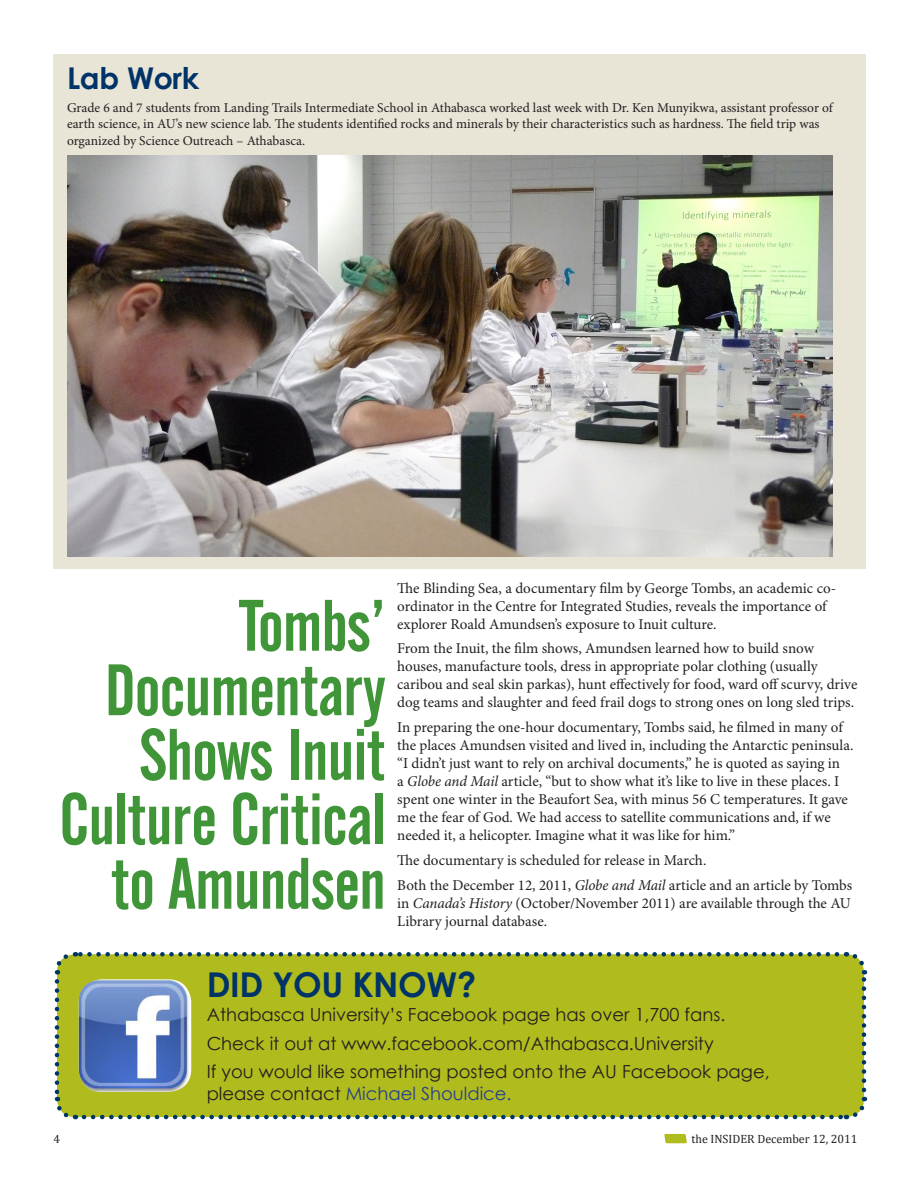
<style>
.page{position:relative;width:918px;height:1188px;background:#fff}
.page>*{position:absolute;margin:0;border:0;box-sizing:border-box;transform-origin:0 0}
.t1{font:72px/64.5px "Alternate Gothic No 2 BT";letter-spacing:-.01em;color:#3f9537;text-align:right}
.t2{font:700 34.2px "Century Gothic";letter-spacing:-.01em;color:#003367}
.t3{font:700 30px "Century Gothic";letter-spacing:-.01em;color:#003367}
.t4{font:18px/21.6px "Century Gothic";color:#231f20}
.t5{font:15px/18px "Minion Pro";letter-spacing:-.005em;color:#231f20}
.t6{font:13.5px/16.2px "Minion Pro";color:#231f20}
.t7{font:12px "Cambria";color:#231f20}
.s1{font-style:italic}
.s2{color:#253f8e}
</style>
<div class="page">
<svg style="left:664px;top:1134px;width:23px;height:9px"></svg>
<div style="left:53px;top:54px;width:813px;height:514px;background:#e8e4d6"></div>
<img style="left:67px;top:155px;width:766px;height:402px">
<div style="left:57px;top:954px;width:807px;height:163px;background:#b0bb1d;border-radius:18px"></div>
<svg style="left:54px;top:981px;width:22px;height:139px"></svg>
<svg style="left:84px;top:1097px;width:784px;height:23px"></svg>
<svg style="left:845px;top:952px;width:23px;height:138px"></svg>
<svg style="left:54px;top:952px;width:783px;height:23px"></svg>
<img style="left:79px;top:979px;width:112px;height:113px">
<p class="t3" style="left:67px;top:60px;width:134px">Lab Work</p>
<p class="t6" style="left:67px;top:100px;width:767px">Grade 6 and 7 students from Landing Trails Intermediate School in Athabasca worked last week with Dr. Ken Munyikwa, assistant professor of earth science, in AU’s new science lab. The students identified rocks and minerals by their characteristics such as hardness. The field trip was organized by Science Outreach – Athabasca.</p>
<p class="t1" style="left:59px;top:594px;width:328px">Tombs’<br>Documentary<br>Shows Inuit<br>Culture Critical to Amundsen</p>
<p class="t5" style="left:397px;top:579px;width:440px">The Blinding Sea, a documentary film by George Tombs, an academic co&shy;ordinator in the Centre for Integrated Studies, reveals the importance of explorer Roald Amundsen’s exposure to Inuit culture.</p>
<p class="t5" style="left:397px;top:640px;width:462px">From the Inuit, the film shows, Amundsen learned how to build snow houses, manufacture tools, dress in appropriate polar clothing (usually caribou and seal skin parkas), hunt effectively for food, ward off scurvy, drive dog teams and slaughter and feed frail dogs to strong ones on long sled trips.</p>
<p class="t5" style="left:397px;top:719px;width:458px">In preparing the one-hour documentary, Tombs said, he filmed in many of the places Amundsen visited and lived in, including the Antarctic peninsula. “I didn’t just want to rely on archival documents,” he is quoted as saying in<br>a <span class="s1">Globe and Mail</span> article, “but to show what it’s like to live in these places. I spent one winter in the Beaufort Sea, with minus 56 C temperatures. It gave me the fear of God. We had access to satellite communications and, if we needed it, a helicopter. Imagine what it was like for him.”</p>
<p class="t5" style="left:397px;top:852px;width:311px">The documentary is scheduled for release in March.</p>
<p class="t5" style="left:397px;top:876px;width:457px;text-align:justify">Both the December 12, 2011, <span class="s1">Globe and Mail</span> article and an article by Tombs in <span class="s1">Canada’s History</span> (October/November 2011) are available through the AU Library journal database.</p>
<p class="t2" style="left:207px;top:964px;width:271px">DID YOU KNOW?</p>
<p class="t4" style="left:207px;top:1004px;width:520px">Athabasca University’s Facebook page has over 1,700 fans.</p>
<p class="t4" style="left:207px;top:1032px;width:509px">Check it out at www.facebook.com/Athabasca.University</p>
<p class="t4" style="left:207px;top:1061px;width:565px">If you would like something posted onto the AU Facebook page, please contact <span class="s2">Michael Shouldice.</span></p>
<p class="t7" style="left:53px;top:1132px;width:8px">4</p>
<p class="t7" style="left:691px;top:1132px;width:167px">the INSIDER December 12, 2011</p>
</div>
